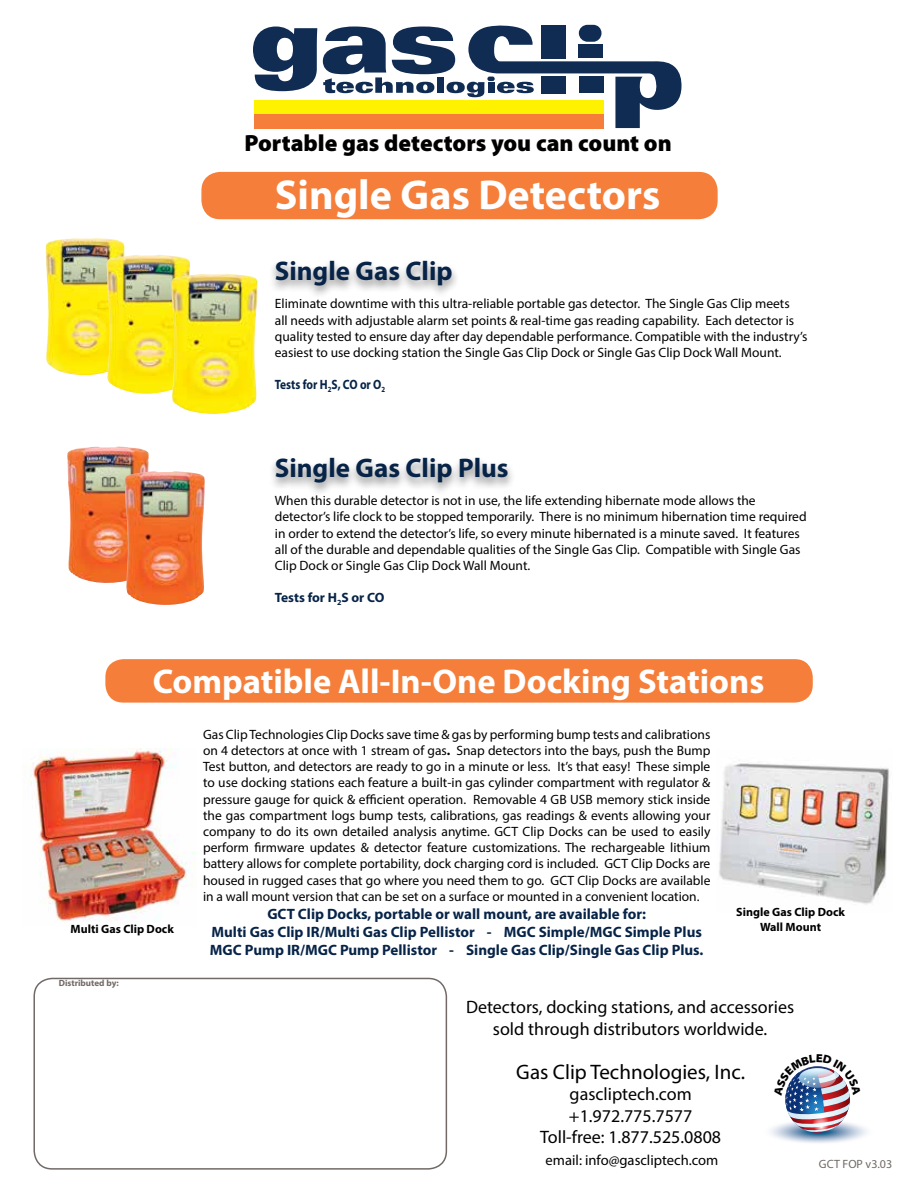
<style>
.page{position:relative;width:918px;height:1188px;background:#fff}
.page>*{position:absolute;margin:0;border:0;box-sizing:border-box;transform-origin:0 0}
.t1{font:700 42px "Myriad Pro";color:#fff}
.t2{font:700 34.5px "Myriad Pro";color:#fff}
.t3{font:700 27px "Myriad Pro";color:#072448}
.t4{font:900 23.4px "Myriad Pro";color:#000}
.t5{font:21px "Myriad Pro";color:#000}
.t6{font:18px/21.6px "Myriad Pro";color:#000;text-align:center}
.t7{font:700 15px/18px "Myriad Pro";color:#072448;text-align:center}
.t8{font:14.55px "Myriad Pro";color:#000}
.t9{font:13.5px/16.2px "Myriad Pro";color:#000}
.t10{font:700 13.5px "Myriad Pro";color:#072448;scale:.85 1}
.t11{font:700 13.5px "Myriad Pro";color:#072448}
.t12{font:700 12px "Myriad Pro";color:#000}
.t13{font:12px "Myriad Pro";color:#716966}
.t14{font:700 9px "Myriad Pro";color:#716966}
.s1{font-weight:700}
</style>
<div class="page">
<img style="left:67px;top:446px;width:82px;height:137px">
<div style="left:254px;top:100px;width:349px;height:14px;background:#fff200"></div>
<div style="left:254px;top:114px;width:349px;height:14px;background:#f57e3a"></div>
<svg style="left:253px;top:27px;width:64px;height:64px"></svg>
<svg style="left:323px;top:25px;width:359px;height:103px"></svg>
<img style="left:45px;top:238px;width:80px;height:137px">
<div style="left:105px;top:659px;width:708px;height:44px;background:#f57f3a;border-radius:18px"></div>
<img style="left:124px;top:471px;width:81px;height:134px">
<img style="left:25px;top:749px;width:171px;height:173px">
<div style="left:268px;top:259px;width:191px;height:40px;background:#000;opacity:.45"></div>
<div style="left:268px;top:456px;width:247px;height:40px;background:#000;opacity:.45"></div>
<img style="left:719px;top:760px;width:170px;height:145px">
<div style="left:33px;top:978px;width:414px;height:192px;border:2px solid #716966;border-radius:18px"></div>
<img style="left:106px;top:255px;width:84px;height:139px">
<img style="left:171px;top:274px;width:87px;height:140px">
<div style="left:202px;top:173px;width:515px;height:45px;background:#f57f3a;border-radius:18px"></div>
<div style="left:201px;top:172px;width:517px;height:47px;border:2px solid #f57f3a;border-radius:18px"></div>
<img style="left:770px;top:1066px;width:97px;height:77px">
<h3 class="t4" style="left:245px;top:127px;width:429px">Portable gas detectors you can count on</h3>
<h1 class="t1" style="left:275px;top:167px;width:387px">Single Gas Detectors</h1>
<h3 class="t3" style="left:275px;top:253px;width:179px">Single Gas Clip</h3>
<p class="t9" style="left:275px;top:296px;width:534px">Eliminate downtime with this ultra-reliable portable gas detector. The Single Gas Clip meets<br>all needs with adjustable alarm set points &amp; real-time gas reading capability. Each detector is quality tested to ensure day after day dependable performance. Compatible with the industry’s easiest to use docking station the Single Gas Clip Dock or Single Gas Clip Dock Wall Mount.</p>
<p class="t10" style="left:275px;top:376px;width:131px">Tests for H<sub>2</sub>S, CO or O<sub>2</sub></p>
<h3 class="t3" style="left:275px;top:451px;width:235px">Single Gas Clip Plus</h3>
<p class="t9" style="left:275px;top:492px;width:533px">When this durable detector is not in use, the life extending hibernate mode allows the detector’s life clock to be stopped temporarily. There is no minimum hibernation time required in order to extend the detector’s life, so every minute hibernated is a minute saved. It features all of the durable and dependable qualities of the Single Gas Clip. Compatible with Single Gas Clip Dock or Single Gas Clip Dock Wall Mount.</p>
<p class="t11" style="left:275px;top:589px;width:111px">Tests for H<sub>2</sub>S or CO</p>
<h2 class="t2" style="left:153px;top:658px;width:613px">Compatible All-In-One Docking Stations</h2>
<p class="t9" style="left:203px;top:726px;width:509px;text-align:justify">Gas Clip Technologies Clip Docks save time &amp; gas by performing bump tests and calibrations on 4 detectors at once with 1 stream of gas<span class="s1">.</span> Snap detectors into the bays, push the Bump Test button, and detectors are ready to go in a minute or less. It’s that easy! These simple to use docking stations each feature a built-in gas cylinder compartment with regulator &amp; pressure gauge for quick &amp; efficient operation. Removable 4 GB USB memory stick inside the gas compartment logs bump tests, calibrations, gas readings &amp; events allowing your company to do its own detailed analysis anytime. GCT Clip Docks can be used to easily perform firmware updates &amp; detector feature customizations. The rechargeable lithium battery allows for complete portability, dock charging cord is included. GCT Clip Docks are housed in rugged cases that go where you need them to go. GCT Clip Docks are available in a wall mount version that can be set on a surface or mounted in a convenient location.</p>
<p class="t7" style="left:210px;top:904px;width:495px">GCT Clip Docks, portable or wall mount, are available for:<br>Multi Gas Clip IR/Multi Gas Clip Pellistor - MGC Simple/MGC Simple Plus<br>MGC Pump IR/MGC Pump Pellistor - Single Gas Clip/Single Gas Clip Plus.</p>
<p class="t12" style="left:736px;top:905px;width:110px">Single Gas Clip Dock</p>
<p class="t12" style="left:71px;top:921px;width:105px">Multi Gas Clip Dock</p>
<p class="t12" style="left:760px;top:919px;width:62px">Wall Mount</p>
<p class="t14" style="left:59px;top:977px;width:62px">Distributed by:</p>
<h3 class="t6" style="left:466px;top:996px;width:330px">Detectors, docking stations, and accessories sold through distributors worldwide.</h3>
<h3 class="t5" style="left:516px;top:1059px;width:230px">Gas Clip Technologies, Inc.</h3>
<h3 class="t6" style="left:540px;top:1083px;width:182px">gascliptech.com +1.972.775.7577<br>Toll-free: 1.877.525.0808</h3>
<p class="t8" style="left:546px;top:1151px;width:174px">email: info@gascliptech.com</p>
<p class="t13" style="left:819px;top:1157px;width:75px">GCT FOP v3.03</p>
</div>
